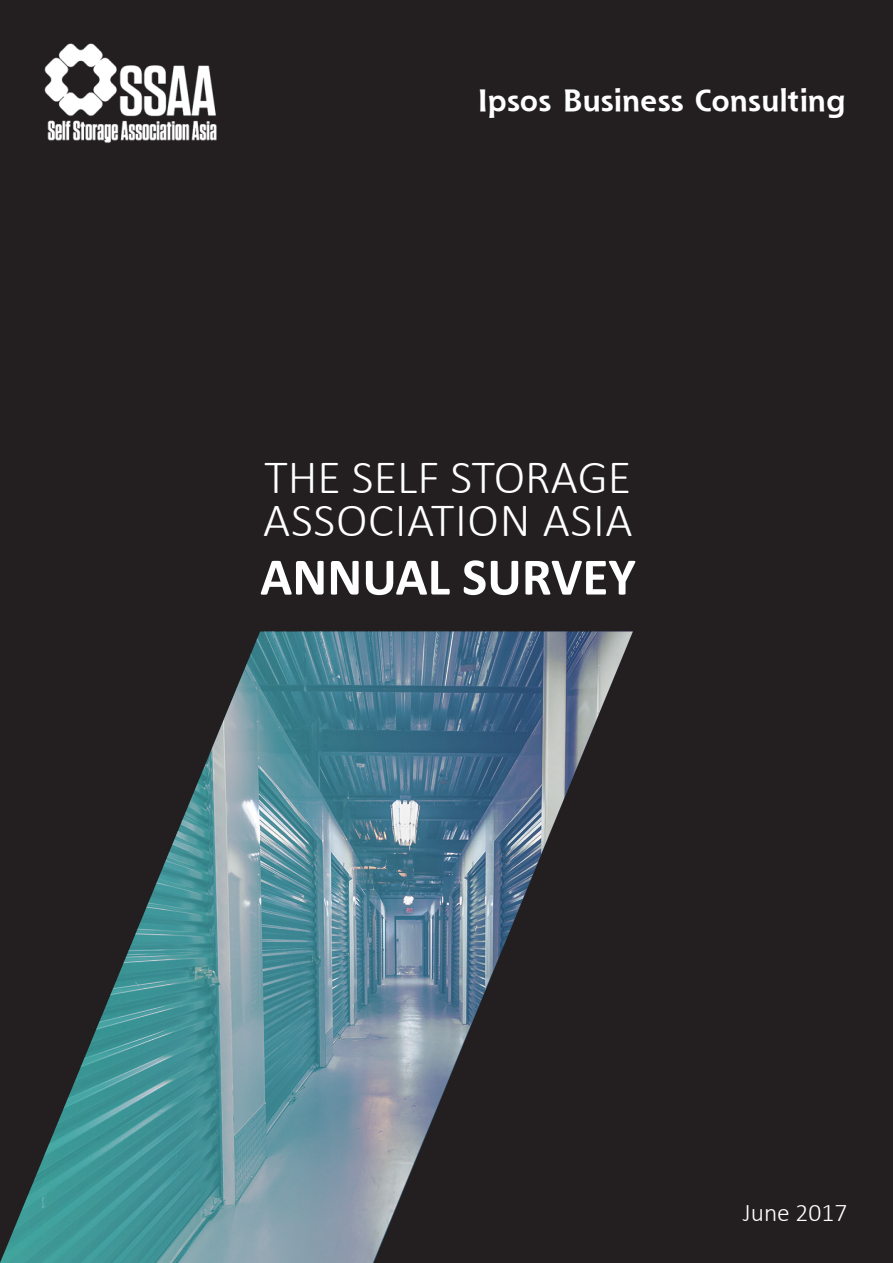
<style>
.page{position:relative;width:893px;height:1263px;background:#231f20}
.page>*{position:absolute;margin:0;border:0;box-sizing:border-box;transform-origin:0 0}
.t1{font:700 53.1px "Calibri";color:#fff}
.t2{font:300 48.15px/43.2px "Calibri";letter-spacing:.005em;color:#fff}
.t3{font:700 30px "Shannon";letter-spacing:.015em;color:#fff}
.t4{font:300 25.5px "Calibri";color:#fff}
</style>
<div class="page">
<svg style="left:0;top:631px;width:633px;height:632px"></svg>
<img style="left:44px;top:43px;width:173px;height:100px">
<p class="t3" style="left:478px;top:82px;width:369px">Ipsos Business Consulting</p>
<p class="t2" style="left:263px;top:455px;width:371px">THE SELF STORAGE<br>ASSOCIATION ASIA</p>
<p class="t1" style="left:260px;top:543px;width:377px">ANNUAL SURVEY</p>
<p class="t4" style="left:743px;top:1197px;width:106px">June 2017</p>
</div>
